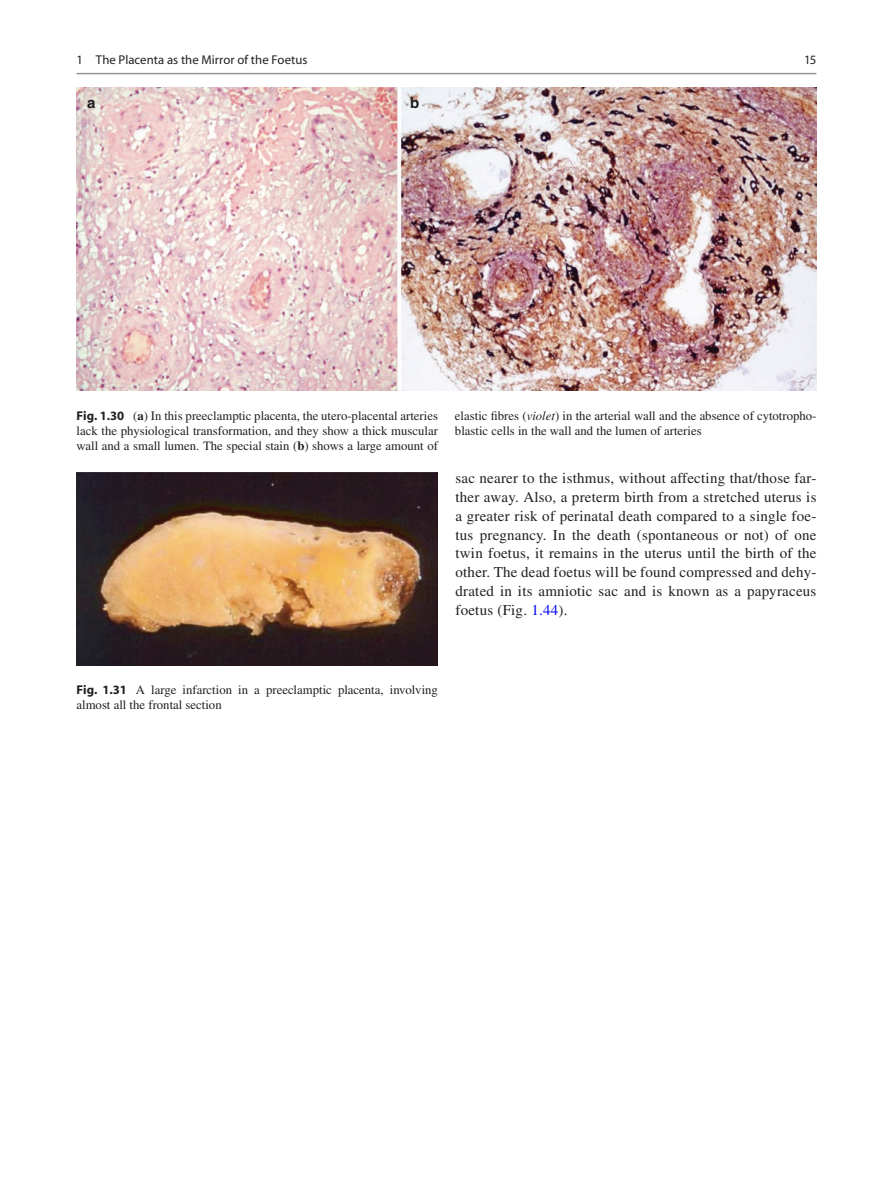
<style>
.page{position:relative;width:893px;height:1187px;background:#fff}
.page>*{position:absolute;margin:0;border:0;box-sizing:border-box;transform-origin:0 0}
.t1{font:15px/18.8px "Rwnwqr Times";letter-spacing:.015em;color:#231f20;text-align:justify}
.t2{font:700 15px "Fbjcfr Helvetica";color:#1d1e1f}
.t3{font:12.75px/15px "Rwnwqr Times";color:#231f20}
.t4{font:12.75px "Wwypjw Myriad";letter-spacing:.005em;color:#231f20}
.t5{font:12.75px "Krypbk Myriad";color:#231f20}
.s1{font-family:"Bcxsmy Myriad";font-weight:700}
.s2{font-family:"Pmnfkh Times";font-weight:700}
.s3{font-family:"Fsnljc Times";font-style:italic}
.s4{color:#0000fa}
</style>
<div class="page">
<img style="left:77px;top:88px;width:739px;height:303px">
<img style="left:77px;top:472px;width:361px;height:193px">
<hr style="left:77px;top:73px;width:739px;height:1px;background:#939598">
<p class="t4" style="left:77px;top:54px;width:233px">1 The Placenta as the Mirror of the Foetus</p>
<p class="t2" style="left:87px;top:94px;width:10px">a</p>
<p class="t2" style="left:410px;top:94px;width:11px">b</p>
<p class="t5" style="left:804px;top:54px;width:14px">15</p>
<p class="t3" style="left:77px;top:408px;width:363px;text-align:justify"><span class="s1">Fig. 1.30</span> (<span class="s2">a</span>) In this preeclamptic placenta, the utero-placental arteries lack the physiological transformation, and they show a thick muscular wall and a small lumen. The special stain (<span class="s2">b</span>) shows a large amount of</p>
<p class="t3" style="left:455px;top:408px;width:363px">elastic fibres (<span class="s3">violet</span>) in the arterial wall and the absence of cytotropho&shy;blastic cells in the wall and the lumen of arteries</p>
<p class="t1" style="left:455px;top:469px;width:362px">sac nearer to the isthmus, without affecting that/those far&shy;ther away. Also, a preterm birth from a stretched uterus is a greater risk of perinatal death compared to a single foe&shy;tus pregnancy. In the death (spontaneous or not) of one twin foetus, it remains in the uterus until the birth of the other. The dead foetus will be found compressed and dehy&shy;drated in its amniotic sac and is known as a papyraceus foetus (Fig. <span class="s4">1.44</span>).</p>
<p class="t3" style="left:77px;top:682px;width:363px"><span class="s1">Fig. 1.31</span> A large infarction in a preeclamptic placenta, involving almost all the frontal section</p>
</div>
